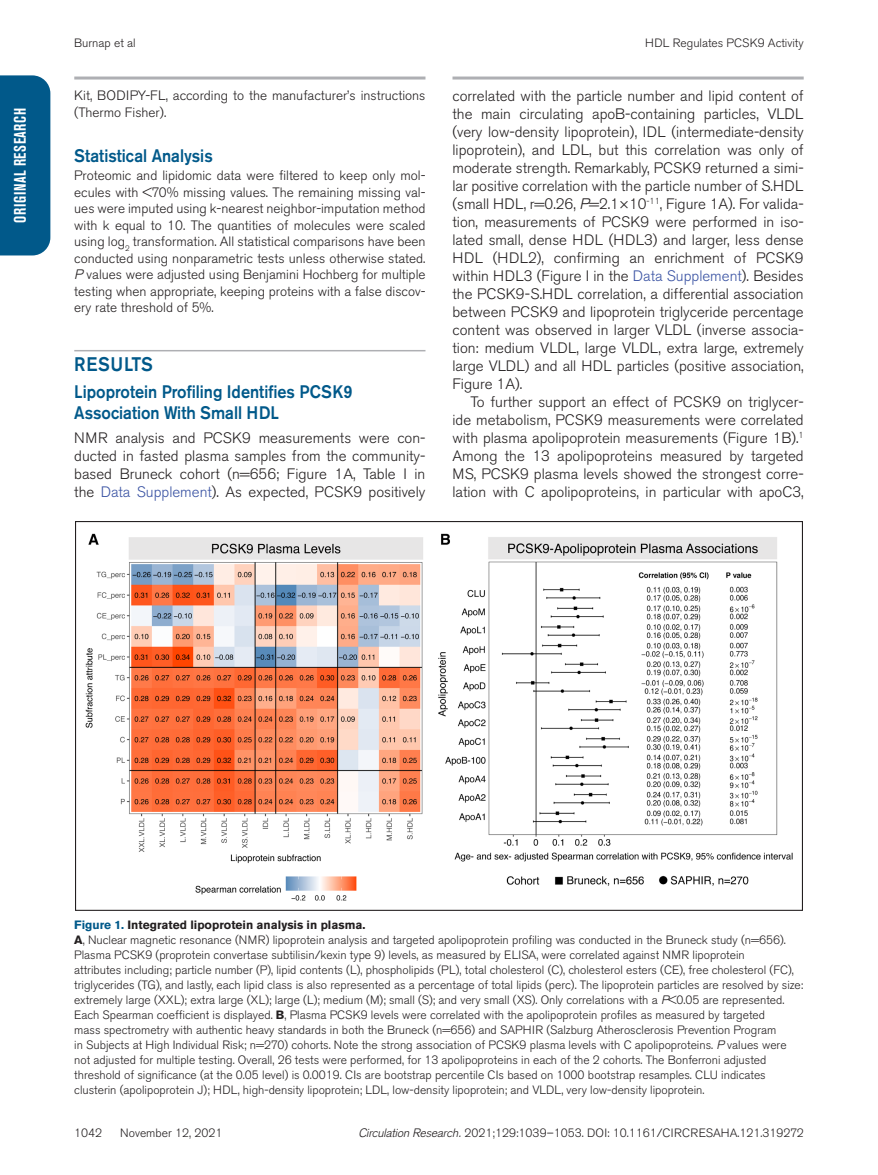
<style>
.page{position:relative;width:878px;height:1175px;background:#fff}
.page>*{position:absolute;margin:0;border:0;box-sizing:border-box;transform-origin:0 0}
.t1{font:500 19.5px "Akzidenz Grotesk BE";letter-spacing:.04em;color:#01598a;scale:.9 1}
.t2{font:500 18px/21px "Akzidenz Grotesk BE";color:#01598a;scale:.9 1}
.t3{font:700 condensed 16.5px "Akzidenz Grotesk BE";letter-spacing:.045em;color:#fff;scale:.9 1}
.t4{font:300 15px/18px "Akzidenz Grotesk BE";color:#231f20;text-align:justify}
.t5{font:300 13.5px/16.5px "Akzidenz Grotesk BE";color:#231f20}
.t6{font:300 12px/15px "Akzidenz Grotesk BE";color:#231f20}
.s1{font-family:"Akzidenz Grotesk";font-style:italic}
.s2{color:#3a53a3}
.s3{font-weight:700;color:#01598a}
.s4{font-weight:700}
</style>
<div class="page">
<svg style="left:74px;top:76px;width:351px;height:4px"></svg>
<svg style="left:452px;top:76px;width:351px;height:4px"></svg>
<div style="left:0;top:75px;width:50px;height:180px;background:#01598a"></div>
<hr style="left:74px;top:350px;width:351px;height:1px;background:#aeafb3">
<svg style="left:75px;top:521px;width:728px;height:390px"></svg>
<h3 class="t3" style="left:11px;top:223px;width:128px;rotate:-90deg">ORIGINAL RESEARCH</h3>
<p class="t6" style="left:74px;top:36px;width:63px">Burnap et al</p>
<p class="t6" style="left:645px;top:36px;width:160px">HDL Regulates PCSK9 Activity</p>
<p class="t5" style="left:74px;top:87px;width:352px">Kit, BODIPY-FL, according to the manufacturer’s instructions (Thermo Fisher).</p>
<h2 class="t2" style="left:74px;top:145px;width:155px">Statistical Analysis</h2>
<p class="t5" style="left:74px;top:168px;width:353px;text-align:justify">Proteomic and lipidomic data were filtered to keep only mol&shy;ecules with &lt;70% missing values. The remaining missing val&shy;ues were imputed using k-nearest neighbor-imputation method with k equal to 10. The quantities of molecules were scaled using log<sub>2</sub> transformation. All statistical comparisons have been conducted using nonparametric tests unless otherwise stated.<br><span class="s1">P</span> values were adjusted using Benjamini Hochberg for multiple testing when appropriate, keeping proteins with a false discov&shy;ery rate threshold of 5%.</p>
<p class="t4" style="left:452px;top:87px;width:353px">correlated with the particle number and lipid content of the main circulating apoB-containing particles, VLDL (very low-density lipoprotein), IDL (intermediate-density lipoprotein), and LDL, but this correlation was only of moderate strength. Remarkably, PCSK9 returned a simi&shy;lar positive correlation with the particle number of S.HDL (small HDL, r=0.26, <span class="s1">P</span>=2.1×10<sup>-11</sup>, Figure 1A). For valida&shy;tion, measurements of PCSK9 were performed in iso&shy;lated small, dense HDL (HDL3) and larger, less dense HDL (HDL2), confirming an enrichment of PCSK9 within HDL3 (Figure I in the <span class="s2">Data Supplement</span>). Besides the PCSK9-S.HDL correlation, a differential association between PCSK9 and lipoprotein triglyceride percentage content was observed in larger VLDL (inverse associa&shy;tion: medium VLDL, large VLDL, extra large, extremely large VLDL) and all HDL particles (positive association, Figure 1A).</p>
<p class="t4" style="left:452px;top:393px;width:353px;text-indent:18px">To further support an effect of PCSK9 on triglycer&shy;ide metabolism, PCSK9 measurements were correlated with plasma apolipoprotein measurements (Figure 1B).<sup>1<br></sup>Among the 13 apolipoproteins measured by targeted MS, PCSK9 plasma levels showed the strongest corre&shy;lation with C apolipoproteins, in particular with apoC3,</p>
<h1 class="t1" style="left:74px;top:352px;width:89px">RESULTS</h1>
<h2 class="t2" style="left:74px;top:381px;width:310px">Lipoprotein Profiling Identifies PCSK9<br>Association With Small HDL</h2>
<p class="t4" style="left:74px;top:429px;width:352px">NMR analysis and PCSK9 measurements were con&shy;ducted in fasted plasma samples from the community&shy;based Bruneck cohort (n=656; Figure 1A, Table I in the <span class="s2">Data Supplement</span>). As expected, PCSK9 positively</p>
<p class="t6" style="left:74px;top:917px;width:730px"><span class="s3">Figure 1.</span> <span class="s4">Integrated lipoprotein analysis in plasma.<br>A</span>, Nuclear magnetic resonance (NMR) lipoprotein analysis and targeted apolipoprotein profiling was conducted in the Bruneck study (n=656).<br>Plasma PCSK9 (proprotein convertase subtilisin/kexin type 9) levels, as measured by ELISA, were correlated against NMR lipoprotein<br>attributes including; particle number (P), lipid contents (L), phospholipids (PL), total cholesterol (C), cholesterol esters (CE), free cholesterol (FC), triglycerides (TG), and lastly, each lipid class is also represented as a percentage of total lipids (perc). The lipoprotein particles are resolved by size: extremely large (XXL); extra large (XL); large (L); medium (M); small (S); and very small (XS). Only correlations with a <span class="s1">P</span>&lt;0.05 are represented.<br>Each Spearman coefficient is displayed. <span class="s4">B</span>, Plasma PCSK9 levels were correlated with the apolipoprotein profiles as measured by targeted<br>mass spectrometry with authentic heavy standards in both the Bruneck (n=656) and SAPHIR (Salzburg Atherosclerosis Prevention Program<br>in Subjects at High Individual Risk; n=270) cohorts. Note the strong association of PCSK9 plasma levels with C apolipoproteins. <span class="s1">P</span> values were not adjusted for multiple testing. Overall, 26 tests were performed, for 13 apolipoproteins in each of the 2 cohorts. The Bonferroni adjusted threshold of significance (at the 0.05 level) is 0.0019. CIs are bootstrap percentile CIs based on 1000 bootstrap resamples. CLU indicates clusterin (apolipoprotein J); HDL, high-density lipoprotein; LDL, low-density lipoprotein; and VLDL, very low-density lipoprotein.</p>
<p class="t6" style="left:74px;top:1125px;width:29px">1042</p>
<p class="t6" style="left:120px;top:1125px;width:104px">November 12, 2021</p>
<p class="t6" style="left:358px;top:1125px;width:447px"><span class="s1">Circulation Research.</span> 2021;129:1039–1053. DOI: 10.1161/CIRCRESAHA.121.319272</p>
</div>
